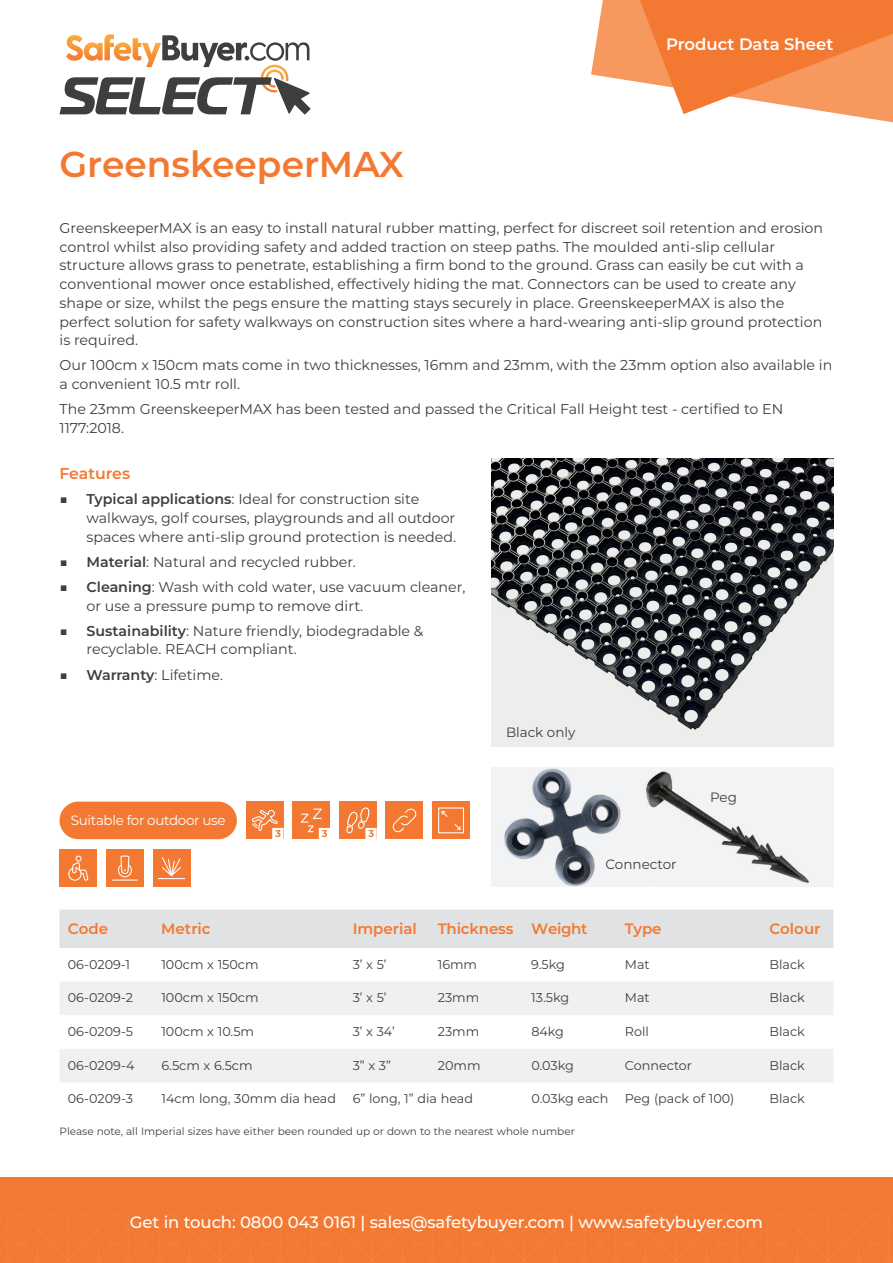
<style>
.page{position:relative;width:893px;height:1263px;background:#fff}
.page>*{position:absolute;margin:0;border:0;box-sizing:border-box;transform-origin:0 0}
.t1{font:600 36px "Montserrat";color:#f37932}
.t2{font:500 16.5px "Montserrat";letter-spacing:-.005em;color:#fff}
.t3{font:600 16.5px "Montserrat";color:#fff}
.t4{font:600 15.75px "Montserrat";color:#f37932}
.t5{font:600 15px "Montserrat";color:#f37932}
.t6{font:14.25px/18.8px "Montserrat";color:#3e3e3f}
.t7{font:13.5px "Montserrat";color:#3e3e3f}
.t8{font:13.5px "Montserrat";letter-spacing:-.025em;color:#fff}
.t9{font:12.75px "Montserrat";color:#3e3e3f}
.t10{font:10.5px "Montserrat";color:#3e3e3f}
.s1{font-weight:600}
</style>
<div class="page">
<svg style="left:60px;top:34px;width:250px;height:81px"></svg>
<svg style="left:0;top:1178px;width:888px;height:85px;background:#f27933"></svg>
<svg style="left:591px;top:0;width:302px;height:123px"></svg>
<img style="left:491px;top:768px;width:342px;height:119px">
<img style="left:491px;top:459px;width:342px;height:287px">
<div style="left:60px;top:910px;width:773px;height:38px;background:#e1e2e4"></div>
<svg style="left:60px;top:982px;width:773px;height:100px;fill:#f0f0f1"></svg>
<div style="left:386px;top:802px;width:37px;height:37px;background:#f37932"></div>
<svg style="left:392px;top:808px;width:25px;height:25px"></svg>
<div style="left:432px;top:802px;width:38px;height:37px;background:#f37932"></div>
<svg style="left:441px;top:810px;width:20px;height:20px"></svg>
<div style="left:438px;top:807px;width:26px;height:26px;border:1px solid #fff"></div>
<div style="left:60px;top:849px;width:37px;height:38px;background:#f37932"></div>
<svg style="left:68px;top:856px;width:21px;height:25px"></svg>
<div style="left:153px;top:849px;width:37px;height:38px;background:#f37932"></div>
<svg style="left:158px;top:857px;width:27px;height:23px"></svg>
<div style="left:106px;top:849px;width:38px;height:38px;background:#f37932"></div>
<svg style="left:118px;top:855px;width:14px;height:23px"></svg>
<hr style="left:113px;top:879px;width:24px;height:2px;background:#fff">
<div style="left:339px;top:802px;width:38px;height:37px;background:#f37932"></div>
<svg style="left:346px;top:807px;width:31px;height:32px"></svg>
<div style="left:246px;top:802px;width:37px;height:37px;background:#f37932"></div>
<svg style="left:251px;top:809px;width:32px;height:30px"></svg>
<div style="left:292px;top:802px;width:38px;height:37px;background:#f37932"></div>
<svg style="left:301px;top:808px;width:29px;height:31px"></svg>
<div style="left:60px;top:802px;width:177px;height:37px;background:#f37932;border-radius:19px"></div>
<h1 class="t1" style="left:60px;top:139px;width:346px">GreenskeeperMAX</h1>
<p class="t3" style="left:666px;top:33px;width:169px">Product Data Sheet</p>
<p class="t6" style="left:60px;top:218px;width:765px">GreenskeeperMAX is an easy to install natural rubber matting, perfect for discreet soil retention and erosion control whilst also providing safety and added traction on steep paths. The moulded anti-slip cellular structure allows grass to penetrate, establishing a firm bond to the ground. Grass can easily be cut with a conventional mower once established, effectively hiding the mat. Connectors can be used to create any shape or size, whilst the pegs ensure the matting stays securely in place. GreenskeeperMAX is also the perfect solution for safety walkways on construction sites where a hard-wearing anti-slip ground protection is required.</p>
<p class="t6" style="left:60px;top:355px;width:774px">Our 100cm x 150cm mats come in two thicknesses, 16mm and 23mm, with the 23mm option also available in a convenient 10.5 mtr roll.</p>
<p class="t6" style="left:60px;top:399px;width:725px">The 23mm GreenskeeperMAX has been tested and passed the Critical Fall Height test - certified to EN<br>1177:2018.</p>
<p class="t4" style="left:60px;top:462px;width:72px">Features</p>
<p class="t6" style="left:87px;top:489px;width:371px;text-indent:-27px">■ <span class="s1">Typical applications</span>: Ideal for construction site walkways, golf courses, playgrounds and all outdoor spaces where anti-slip ground protection is needed.</p>
<p class="t6" style="left:60px;top:552px;width:298px">■ <span class="s1">Material</span>: Natural and recycled rubber.</p>
<p class="t6" style="left:87px;top:577px;width:380px;text-indent:-27px">■ <span class="s1">Cleaning</span>: Wash with cold water, use vacuum cleaner, or use a pressure pump to remove dirt.</p>
<p class="t6" style="left:87px;top:621px;width:338px;text-indent:-27px">■ <span class="s1">Sustainability</span>: Nature friendly, biodegradable &amp; recyclable. REACH compliant.</p>
<p class="t6" style="left:60px;top:665px;width:165px">■ <span class="s1">Warranty</span>: Lifetime.</p>
<p class="t8" style="left:71px;top:810px;width:156px">Suitable for outdoor use</p>
<p class="t7" style="left:506px;top:723px;width:71px">Black only</p>
<p class="t7" style="left:605px;top:855px;width:73px">Connector</p>
<p class="t7" style="left:710px;top:788px;width:28px">Peg</p>
<p class="t5" style="left:68px;top:918px;width:42px">Code</p>
<p class="t5" style="left:161px;top:918px;width:51px">Metric</p>
<p class="t5" style="left:353px;top:918px;width:66px">Imperial</p>
<p class="t5" style="left:438px;top:918px;width:151px">Thickness Weight</p>
<p class="t5" style="left:625px;top:918px;width:38px">Type</p>
<p class="t5" style="left:769px;top:918px;width:53px">Colour</p>
<p class="t9" style="left:68px;top:955px;width:64px">06-0209-1</p>
<p class="t9" style="left:161px;top:955px;width:99px">100cm x 150cm</p>
<p class="t9" style="left:353px;top:955px;width:35px">3’ x 5’</p>
<p class="t9" style="left:438px;top:955px;width:41px">16mm</p>
<p class="t9" style="left:531px;top:955px;width:35px">9.5kg</p>
<p class="t9" style="left:625px;top:955px;width:26px">Mat</p>
<p class="t9" style="left:769px;top:955px;width:37px">Black</p>
<p class="t9" style="left:68px;top:989px;width:67px">06-0209-2</p>
<p class="t9" style="left:161px;top:989px;width:99px">100cm x 150cm</p>
<p class="t9" style="left:353px;top:989px;width:35px">3’ x 5’</p>
<p class="t9" style="left:438px;top:989px;width:43px">23mm</p>
<p class="t9" style="left:531px;top:989px;width:39px">13.5kg</p>
<p class="t9" style="left:625px;top:989px;width:26px">Mat</p>
<p class="t9" style="left:769px;top:989px;width:37px">Black</p>
<p class="t9" style="left:68px;top:1023px;width:67px">06-0209-5</p>
<p class="t9" style="left:161px;top:1023px;width:94px">100cm x 10.5m</p>
<p class="t9" style="left:353px;top:1023px;width:44px">3’ x 34’</p>
<p class="t9" style="left:438px;top:1023px;width:43px">23mm</p>
<p class="t9" style="left:531px;top:1023px;width:34px">84kg</p>
<p class="t9" style="left:625px;top:1023px;width:26px">Roll</p>
<p class="t9" style="left:769px;top:1023px;width:37px">Black</p>
<p class="t9" style="left:68px;top:1056px;width:68px">06-0209-4</p>
<p class="t9" style="left:161px;top:1056px;width:93px">6.5cm x 6.5cm</p>
<p class="t9" style="left:353px;top:1056px;width:40px">3” x 3”</p>
<p class="t9" style="left:438px;top:1056px;width:44px">20mm</p>
<p class="t9" style="left:531px;top:1056px;width:44px">0.03kg</p>
<p class="t9" style="left:625px;top:1056px;width:69px">Connector</p>
<p class="t9" style="left:769px;top:1056px;width:37px">Black</p>
<p class="t9" style="left:68px;top:1090px;width:67px">06-0209-3</p>
<p class="t9" style="left:161px;top:1090px;width:176px">14cm long, 30mm dia head</p>
<p class="t9" style="left:353px;top:1090px;width:122px">6” long, 1” dia head</p>
<p class="t9" style="left:531px;top:1090px;width:78px">0.03kg each</p>
<p class="t9" style="left:625px;top:1090px;width:111px">Peg (pack of 100)</p>
<p class="t9" style="left:769px;top:1090px;width:37px">Black</p>
<p class="t10" style="left:60px;top:1124px;width:517px">Please note, all Imperial sizes have either been rounded up or down to the nearest whole number</p>
<p class="t2" style="left:130px;top:1211px;width:635px">Get in touch: 0800 043 0161 | sales@safetybuyer.com | www.safetybuyer.com</p>
</div>
